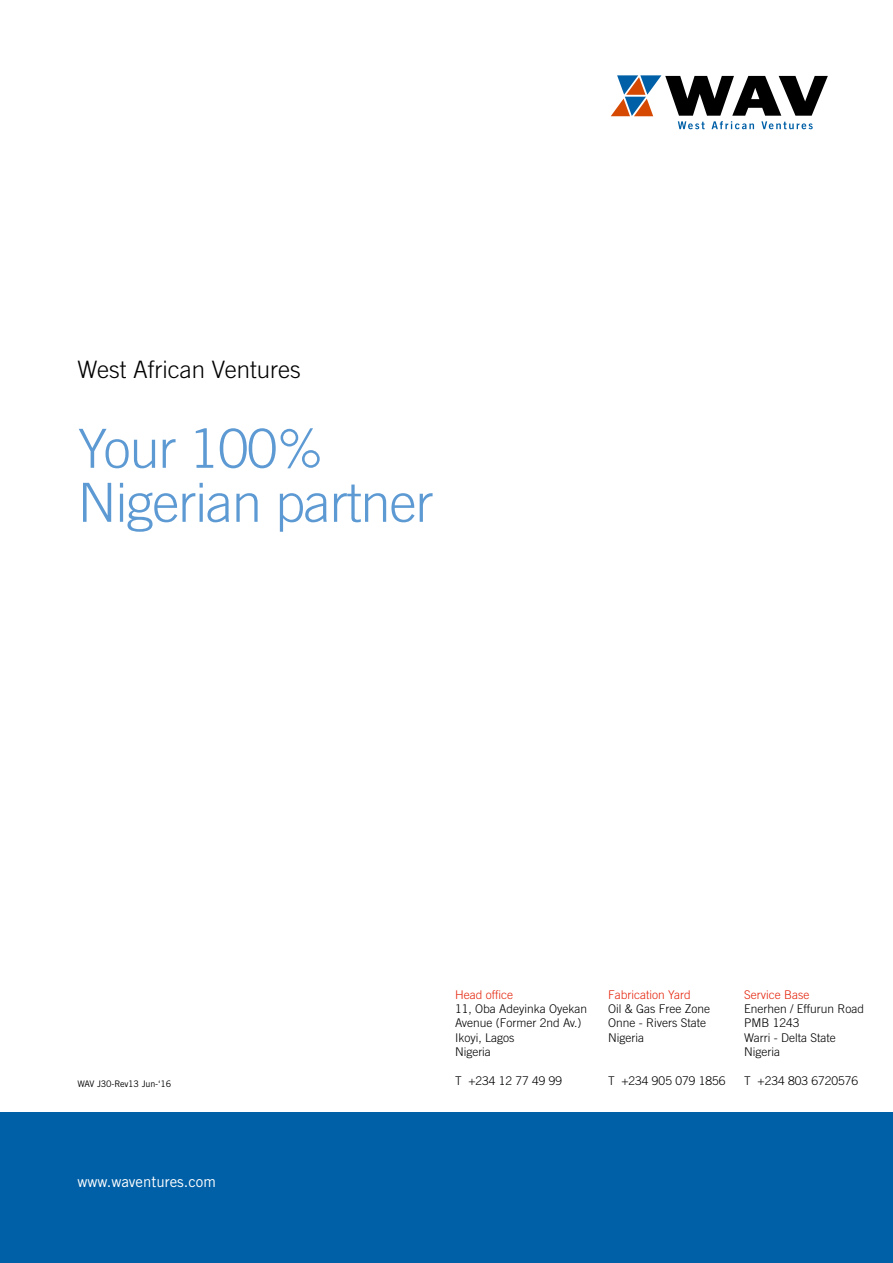
<style>
.page{position:relative;width:893px;height:1263px;background:#fff}
.page>*{position:absolute;margin:0;border:0;box-sizing:border-box;transform-origin:0 0}
.t1{font:300 54px/54px "Trade Gothic LT Std";letter-spacing:-.02em;color:#5d9ad3}
.t2{font:300 24px "Trade Gothic LT Std";color:#000}
.t3{font:15px "Trade Gothic LT Std";color:#fff}
.t4{font:300 12px/14.4px "Trade Gothic LT Std";color:#000}
.t5{font:300 12px "Trade Gothic LT Std";color:#e4220a}
.t6{font:9px "Trade Gothic LT Std";letter-spacing:-.02em;color:#000}
</style>
<div class="page">
<div style="left:0;top:1112px;width:893px;height:151px;background:#0060a7"></div>
<hr style="left:892px;top:415px;width:1px;height:46px;background:#0060a7">
<svg style="left:611px;top:75px;width:217px;height:54px"></svg>
<h2 class="t2" style="left:78px;top:355px;width:225px">West African Ventures</h2>
<h1 class="t1" style="left:78px;top:421px;width:357px">Your 100%<br>Nigerian partner</h1>
<p class="t6" style="left:78px;top:1079px;width:95px">WAV J30-Rev13 Jun-‘16</p>
<p class="t3" style="left:78px;top:1173px;width:140px">www.waventures.com</p>
<p class="t5" style="left:455px;top:987px;width:60px">Head office</p>
<p class="t4" style="left:455px;top:1001px;width:134px">11, Oba Adeyinka Oyekan<br>Avenue (Former 2nd Av.)<br>Ikoyi, Lagos<br>Nigeria</p>
<p class="t4" style="left:455px;top:1073px;width:109px">T +234 12 77 49 99</p>
<p class="t5" style="left:608px;top:987px;width:84px">Fabrication Yard</p>
<p class="t4" style="left:608px;top:1001px;width:104px">Oil &amp; Gas Free Zone<br>Onne - Rivers State<br>Nigeria</p>
<p class="t4" style="left:608px;top:1073px;width:119px">T +234 905 079 1856</p>
<p class="t5" style="left:744px;top:987px;width:67px">Service Base</p>
<p class="t4" style="left:744px;top:1001px;width:122px">Enerhen / Effurun Road<br>PMB 1243<br>Warri - Delta State<br>Nigeria</p>
<p class="t4" style="left:744px;top:1073px;width:115px">T +234 803 6720576</p>
</div>
